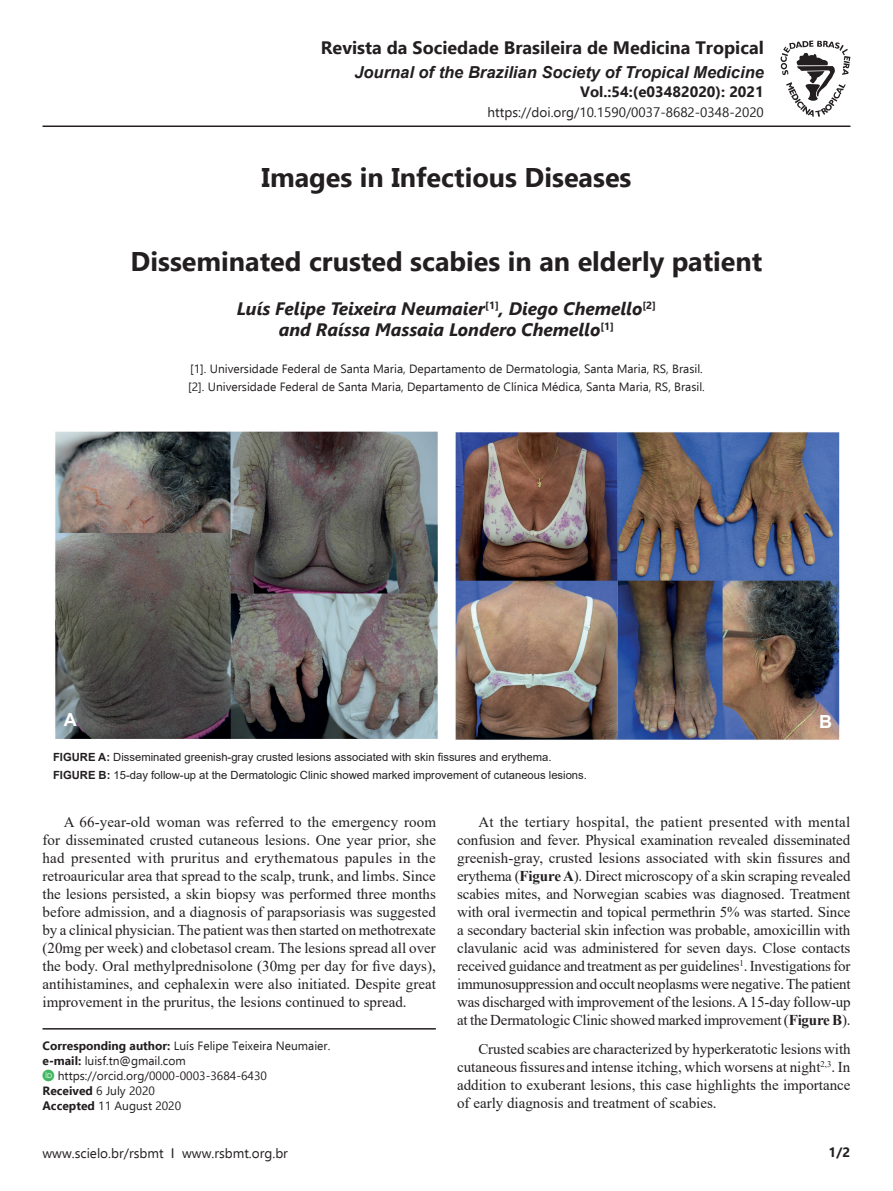
<style>
.page{position:relative;width:893px;height:1191px;background:#fff}
.page>*{position:absolute;margin:0;border:0;box-sizing:border-box;transform-origin:0 0}
.t1{font:700 27px "Segoe UI";color:#231f20}
.t2{font:700 27px "Ebrima";color:#231f20}
.t3{font:italic 700 18px/21.6px "Segoe UI";color:#231f20;text-align:center}
.t4{font:700 18px "Ebrima";color:#231f20}
.t5{font:700 18px "Arial";color:#fff}
.t6{font:italic 700 16.5px "Arial";color:#231f20}
.t7{font:15px/18px "Times New Roman";color:#231f20;text-align:justify}
.t8{font:700 15px "Ebrima";color:#231f20}
.t9{font:13.5px "Ebrima";color:#231f20}
.t10{font:700 13.5px "Ebrima";color:#231f20}
.t11{font:12px/17.1px "Ebrima";color:#231f20}
.t12{font:11.25px/18px "Arial";color:#231f20}
.s1{font-weight:700}
.s2{font-family:"Arial"}
</style>
<div class="page">
<svg style="left:781px;top:41px;width:69px;height:76px"></svg>
<hr style="left:43px;top:125px;width:807px;height:2px;background:#231f20">
<hr style="left:43px;top:1028px;width:393px;height:1px;background:#231f20">
<img style="left:55px;top:431px;width:383px;height:308px">
<img style="left:455px;top:432px;width:385px;height:308px">
<p class="t4" style="left:321px;top:33px;width:444px">Revista da Sociedade Brasileira de Medicina Tropical</p>
<p class="t6" style="left:354px;top:61px;width:411px">Journal of the Brazilian Society of Tropical Medicine</p>
<p class="t8" style="left:580px;top:80px;width:185px">Vol.:54:(e03482020): 2021</p>
<p class="t9" style="left:488px;top:102px;width:278px">https://doi.org/10.1590/0037-8682-0348-2020</p>
<h1 class="t2" style="left:261px;top:156px;width:372px">Images in Infectious Diseases</h1>
<h1 class="t1" style="left:131px;top:235px;width:633px">Disseminated crusted scabies in an elderly patient</h1>
<p class="t3" style="left:237px;top:295px;width:421px">Luís Felipe Teixeira Neumaier<sup>[1]</sup>, Diego Chemello<sup>[2] </sup>and Raíssa Massaia Londero Chemello<sup>[1]</sup></p>
<p class="t11" style="left:188px;top:360px;width:518px">[1]. Universidade Federal de Santa Maria, Departamento de Dermatologia, Santa Maria, RS, Brasil. [2]. Universidade Federal de Santa Maria, Departamento de Clínica Médica, Santa Maria, RS, Brasil.</p>
<p class="t5" style="left:64px;top:707px;width:14px">A</p>
<p class="t5" style="left:819px;top:709px;width:14px">B</p>
<p class="t12" style="left:53px;top:748px;width:535px"><span class="s1">FIGURE A:</span> Disseminated greenish-gray crusted lesions associated with skin fissures and erythema.<br><span class="s1">FIGURE B:</span> 15-day follow-up at the Dermatologic Clinic showed marked improvement of cutaneous lesions.</p>
<p class="t7" style="left:43px;top:812px;width:395px;text-indent:21px">A 66-year-old woman was referred to the emergency room for disseminated crusted cutaneous lesions. One year prior, she had presented with pruritus and erythematous papules in the retroauricular area that spread to the scalp, trunk, and limbs. Since the lesions persisted, a skin biopsy was performed three months before admission, and a diagnosis of parapsoriasis was suggested by a clinical physician. The patient was then started on methotrexate (20mg per week) and clobetasol cream. The lesions spread all over the body. Oral methylprednisolone (30mg per day for five days), antihistamines, and cephalexin were also initiated. Despite great improvement in the pruritus, the lesions continued to spread.</p>
<p class="t7" style="left:457px;top:812px;width:395px;text-indent:21px">At the tertiary hospital, the patient presented with mental confusion and fever. Physical examination revealed disseminated greenish-gray, crusted lesions associated with skin fissures and erythema (<span class="s1">Figure A</span>). Direct microscopy of a skin scraping revealed scabies mites, and Norwegian scabies was diagnosed. Treatment with oral ivermectin and topical permethrin 5% was started. Since a secondary bacterial skin infection was probable, amoxicillin with clavulanic acid was administered for seven days. Close contacts received guidance and treatment as per guidelines<sup>1</sup>. Investigations for immunosuppression and occult neoplasms were negative. The patient was discharged with improvement of the lesions. A 15-day follow-up at the Dermatologic Clinic showed marked improvement (<span class="s1">Figure B</span>).</p>
<p class="t7" style="left:457px;top:1039px;width:395px;text-indent:21px">Crusted scabies are characterized by hyperkeratotic lesions with cutaneous fissuresand intense itching, which worsens at night<sup>2,3</sup>. In addition to exuberant lesions, this case highlights the importance of early diagnosis and treatment of scabies.</p>
<p class="t11" style="left:43px;top:1037px;width:289px"><span class="s1">Corresponding author:</span> Luís Felipe Teixeira Neumaier.</p>
<p class="t11" style="left:43px;top:1052px;width:145px"><span class="s1">e-mail:</span> luisf.tn@gmail.com</p>
<p class="t11" style="left:58px;top:1067px;width:211px">https://orcid.org/0000-0003-3684-6430</p>
<p class="t11" style="left:43px;top:1082px;width:114px"><span class="s1">Received</span> 6 July 2020</p>
<p class="t11" style="left:43px;top:1097px;width:140px"><span class="s1">Accepted</span> 11 August 2020</p>
<p class="t9" style="left:43px;top:1143px;width:247px">www.scielo.br/rsbmt <span class="s2">I</span> www.rsbmt.org.br</p>
<p class="t10" style="left:829px;top:1141px;width:23px">1/2</p>
</div>
